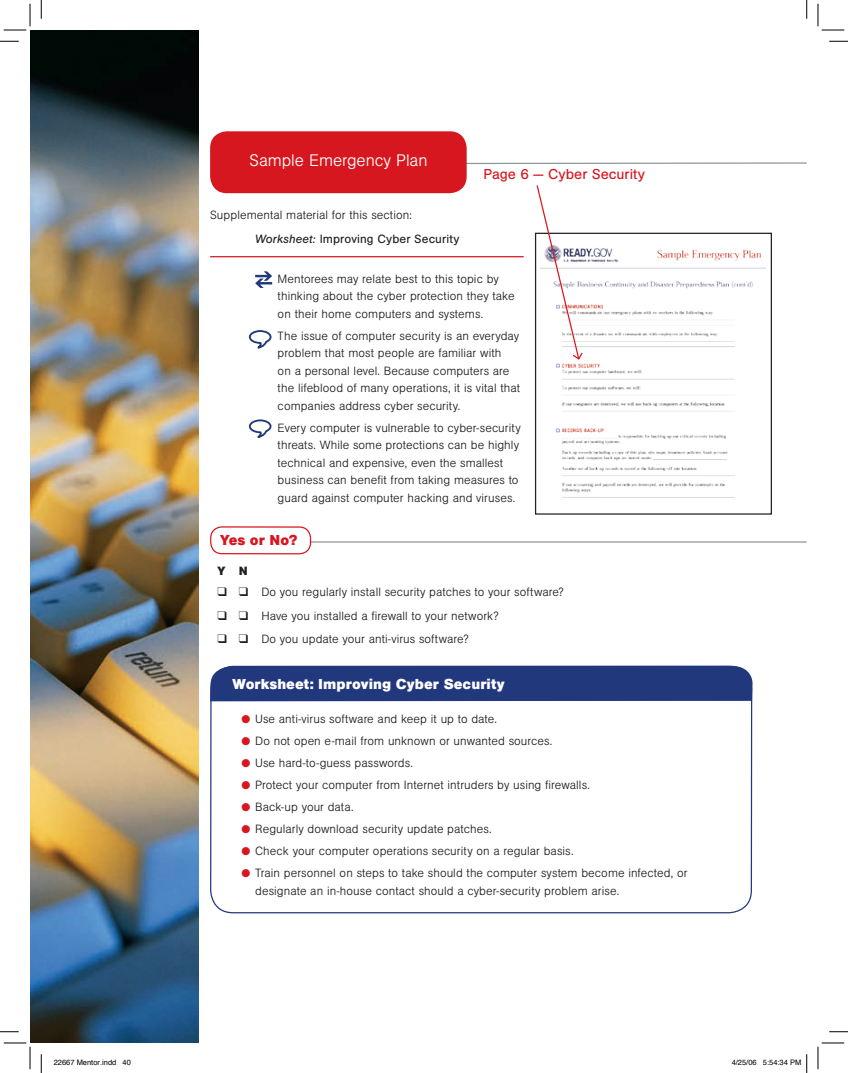
<style>
.page{position:relative;width:848px;height:1073px;background:#fff}
.page>*{position:absolute;margin:0;border:0;box-sizing:border-box;transform-origin:0 0}
.t1{font:17.5px "URW Accidalia Buc T Ligh";letter-spacing:-.005em;color:#fff}
.t2{font:700 15px "URW Accidalia Buc T";letter-spacing:.005em;color:#fff}
.t3{font:15px "URW Accidalia Buc T";color:#d7171f}
.t4{font:700 15px "URW Accidalia Buc T";letter-spacing:.005em;color:#d7171f}
.t5{font:12.5px/17.5px "URW Accidalia Buc T Ligh";letter-spacing:.005em;color:#231f20}
.t6{font:700 12.5px "URW Accidalia Buc T";color:#231f20}
.t7{font:11.25px/22px "Zapf Dingbats ITC";color:#d7171f;text-align:justify}
.t8{font:7.5px "Helvetica";color:#000}
.s1{font-family:"URW Accidalia Buc T";font-style:italic}
.s2{font-family:"URW Accidalia Buc T"}
</style>
<div class="page">
<div style="left:210px;top:665px;width:543px;height:36px;background:#22387d"></div>
<hr style="left:210px;top:256px;width:313px;height:1px;background:#d7171f">
<svg style="left:255px;top:271px;width:17px;height:17px"></svg>
<svg style="left:249px;top:330px;width:22px;height:18px"></svg>
<svg style="left:249px;top:419px;width:22px;height:19px"></svg>
<svg style="left:466px;top:162px;width:341px;height:3px"></svg>
<div style="left:210px;top:131px;width:256px;height:62px;background:#d7171f;border-radius:17px"></div>
<hr style="left:300px;top:541px;width:506px;height:1px;background:#909597">
<div style="left:211px;top:527px;width:99px;height:27px;background:#fff;border-radius:11px"></div>
<div style="left:210px;top:526px;width:101px;height:28px;border:1px solid #d7171f;border-radius:11px"></div>
<img style="left:30px;top:30px;width:168px;height:1012px">
<img style="left:556px;top:248px;width:209px;height:245px">
<div style="left:535px;top:233px;width:237px;height:281px;border:1px solid #231f20"></div>
<svg style="left:535px;top:185px;width:48px;height:176px"></svg>
<svg style="left:0;top:40px;width:19px;height:2px"></svg>
<svg style="left:829px;top:40px;width:19px;height:2px"></svg>
<svg style="left:0;top:1031px;width:19px;height:1px"></svg>
<svg style="left:829px;top:1031px;width:19px;height:1px"></svg>
<svg style="left:40px;top:0;width:2px;height:19px"></svg>
<svg style="left:40px;top:1054px;width:2px;height:18px"></svg>
<svg style="left:806px;top:0;width:1px;height:19px"></svg>
<svg style="left:4px;top:4px;width:27px;height:27px"></svg>
<svg style="left:4px;top:1042px;width:27px;height:27px"></svg>
<svg style="left:817px;top:4px;width:27px;height:27px"></svg>
<svg style="left:817px;top:1042px;width:27px;height:27px"></svg>
<svg style="left:806px;top:1054px;width:1px;height:18px"></svg>
<h1 class="t1" style="left:249px;top:151px;width:179px">Sample Emergency Plan</h1>
<h2 class="t3" style="left:483px;top:166px;width:163px">Page 6 — Cyber Security</h2>
<p class="t5" style="left:255px;top:203px;width:206px;line-height:23.8px;text-indent:-45px">Supplemental material for this section:<br><span class="s1">Worksheet:</span> <span class="s2">Improving Cyber Security</span></p>
<p class="t5" style="left:278px;top:270px;width:238px">Mentorees may relate best to this topic by thinking about the cyber protection they take on their home computers and systems.</p>
<p class="t5" style="left:278px;top:327px;width:244px">The issue of computer security is an everyday problem that most people are familiar with<br>on a personal level. Because computers are the lifeblood of many operations, it is vital that companies address cyber security.</p>
<p class="t5" style="left:278px;top:419px;width:244px">Every computer is vulnerable to cyber-security threats. While some protections can be highly technical and expensive, even the smallest business can benefit from taking measures to guard against computer hacking and viruses.</p>
<h2 class="t4" style="left:220px;top:531px;width:79px">Yes or No?</h2>
<p class="t6" style="left:218px;top:564px;width:32px">Y N</p>
<p class="t5" style="left:261px;top:579px;width:304px;line-height:23.8px">Do you regularly install security patches to your software?<br>Have you installed a firewall to your network?<br>Do you update your anti-virus software?</p>
<h3 class="t2" style="left:232px;top:675px;width:273px">Worksheet: Improving Cyber Security</h3>
<p class="t5" style="left:255px;top:708px;width:434px;line-height:22px">Use anti-virus software and keep it up to date.<br>Do not open e-mail from unknown or unwanted sources.<br>Use hard-to-guess passwords.<br>Protect your computer from Internet intruders by using firewalls.<br>Back-up your data.<br>Regularly download security update patches.<br>Check your computer operations security on a regular basis.<br>Train personnel on steps to take should the computer system become infected, or</p>
<p class="t5" style="left:255px;top:882px;width:365px">designate an in-house contact should a cyber-security problem arise.</p>
<p class="t7" style="left:241px;top:708px;width:10px">● ● ● ● ● ● ● ●</p>
<p class="t8" style="left:54px;top:1056px;width:79px">22667 Mentor.indd 40</p>
<p class="t8" style="left:731px;top:1056px;width:71px">4/25/06 5:54:34 PM</p>
</div>
